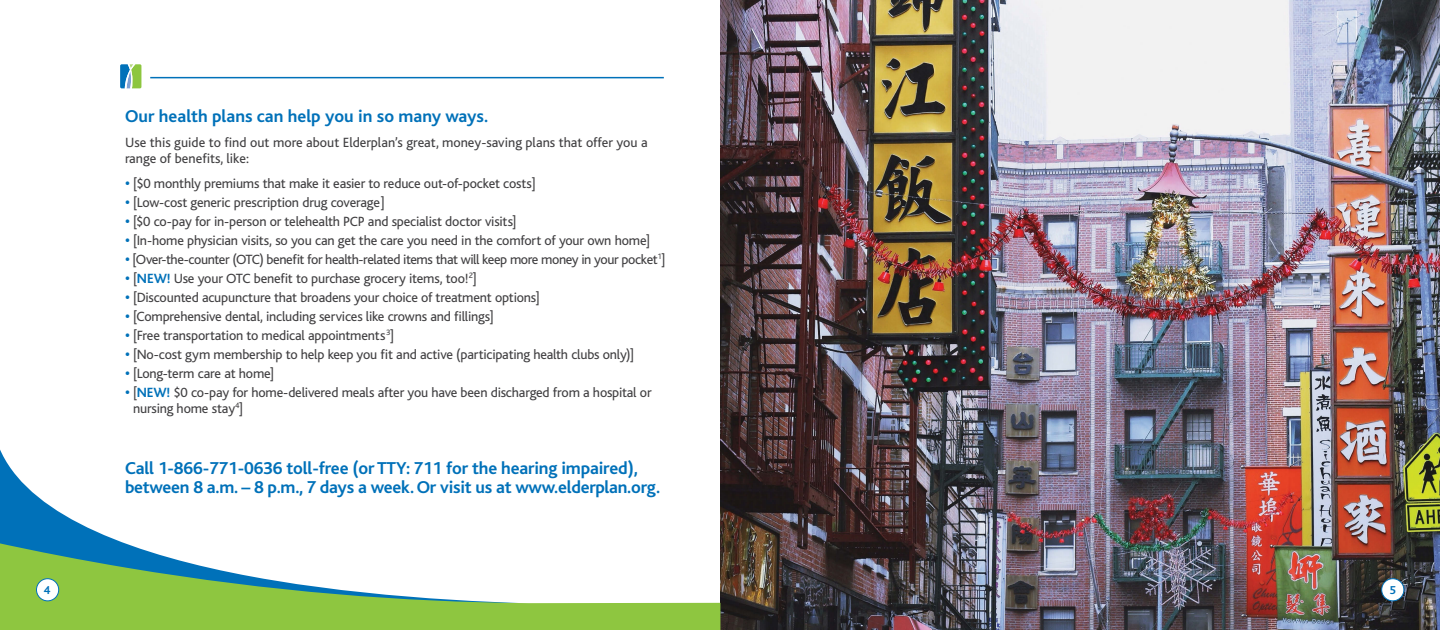
<style>
.page{position:relative;width:1440px;height:630px;background:#fff}
.page>*{position:absolute;margin:0;border:0;box-sizing:border-box;transform-origin:0 0}
.t1{font:700 18px/19px "Bliss";letter-spacing:-.01em;color:#0071b9}
.t2{font:14px/16px "Bliss";letter-spacing:-.015em;color:#414042}
.t3{font:700 12px "Bliss";color:#0071b9}
.s1{font-weight:700;font-size:15px;color:#0071b9}
.s2{font-weight:700;color:#0071b9}
</style>
<div class="page">
<img style="left:720px;top:0;width:720px;height:630px">
<svg style="left:0;top:449px;width:121px;height:93px"></svg>
<svg style="left:0;top:542px;width:720px;height:88px"></svg>
<div style="left:36px;top:579px;width:23px;height:22px;background:#fff;border-radius:50%"></div>
<div style="left:36px;top:578px;width:23px;height:23px;border:1px solid #0071b9;border-radius:50%"></div>
<div style="left:1382px;top:579px;width:22px;height:22px;background:#fff;border-radius:50%"></div>
<div style="left:1381px;top:578px;width:23px;height:23px;border:1px solid #0071b9;border-radius:50%"></div>
<hr style="left:150px;top:77px;width:514px;height:1px;background:#0071b9">
<svg style="left:120px;top:64px;width:21px;height:24px"></svg>
<p class="t1" style="left:125px;top:107px;width:365px">Our health plans can help you in so many ways.</p>
<p class="t2" style="left:125px;top:134px;width:524px">Use this guide to find out more about Elderplan’s great, money-saving plans that offer you a range of benefits, like:</p>
<p class="t2" style="left:125px;top:175px;width:412px"><span class="s1">•</span> [$0 monthly premiums that make it easier to reduce out-of-pocket costs]</p>
<p class="t2" style="left:125px;top:194px;width:261px"><span class="s1">•</span> [Low-cost generic prescription drug coverage]</p>
<p class="t2" style="left:125px;top:213px;width:393px"><span class="s1">•</span> [$0 co-pay for in-person or telehealth PCP and specialist doctor visits]</p>
<p class="t2" style="left:125px;top:232px;width:527px"><span class="s1">•</span> [In-home physician visits, so you can get the care you need in the comfort of your own home]</p>
<p class="t2" style="left:125px;top:251px;width:542px"><span class="s1">•</span> [Over-the-counter (OTC) benefit for health-related items that will keep more money in your pocket<sup>1</sup>]</p>
<p class="t2" style="left:125px;top:270px;width:353px"><span class="s1">•</span> [<span class="s2">NEW!</span> Use your OTC benefit to purchase grocery items, too!<sup>2</sup>]</p>
<p class="t2" style="left:125px;top:289px;width:416px"><span class="s1">•</span> [Discounted acupuncture that broadens your choice of treatment options]</p>
<p class="t2" style="left:125px;top:308px;width:370px"><span class="s1">•</span> [Comprehensive dental, including services like crowns and fillings]</p>
<p class="t2" style="left:125px;top:327px;width:271px"><span class="s1">•</span> [Free transportation to medical appointments<sup>3</sup>]</p>
<p class="t2" style="left:125px;top:346px;width:511px"><span class="s1">•</span> [No-cost gym membership to help keep you fit and active (participating health clubs only)]</p>
<p class="t2" style="left:125px;top:365px;width:151px"><span class="s1">•</span> [Long-term care at home]</p>
<p class="t2" style="left:133px;top:384px;width:520px;text-indent:-8px"><span class="s1">•</span> [<span class="s2">NEW!</span> $0 co-pay for home-delivered meals after you have been discharged from a hospital or nursing home stay<sup>4</sup>]</p>
<p class="t1" style="left:125px;top:459px;width:537px">Call 1-866-771-0636 toll-free (or TTY: 711 for the hearing impaired), between 8 a.m. – 8 p.m., 7 days a week. Or visit us at www.elderplan.org.</p>
<p class="t3" style="left:44px;top:584px;width:8px">4</p>
<p class="t3" style="left:1389px;top:584px;width:8px">5</p>
</div>
